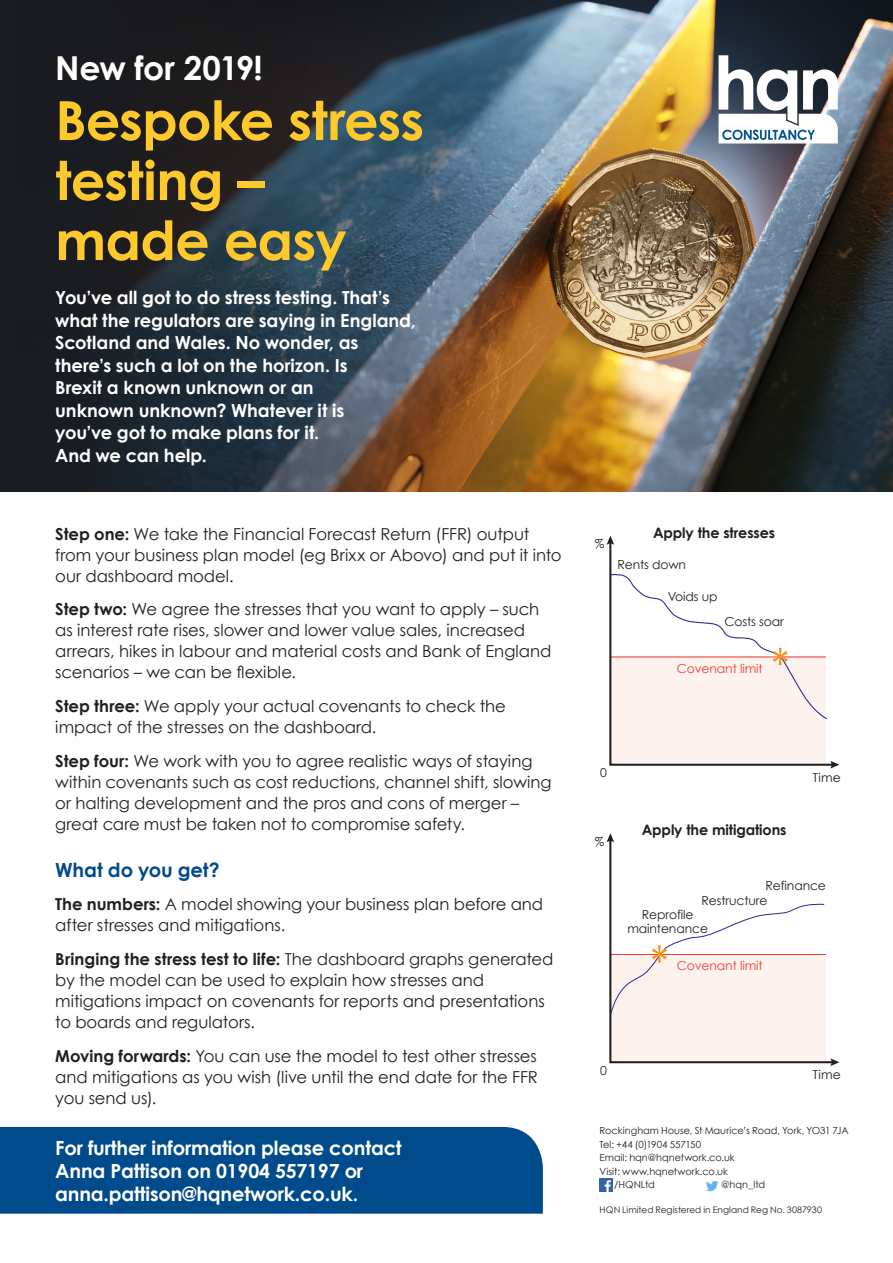
<style>
.page{position:relative;width:893px;height:1263px;background:#fff}
.page>*{position:absolute;margin:0;border:0;box-sizing:border-box;transform-origin:0 0}
.Event_title_front{font:700 54px/60px "Century Gothic";letter-spacing:-.015em;color:#ffc92c}
.Event_title_front-2{font:700 33px "Century Gothic";letter-spacing:-.015em;color:#fff}
.t1{font:700 19.5px/23.4px "Century Gothic";letter-spacing:-.01em;color:#fff}
.t2{font:700 19.5px "Century Gothic";letter-spacing:-.01em;color:#004b8b}
.Intro_para{font:700 18px/22.5px "Century Gothic";letter-spacing:-.005em;color:#fff}
.Body_text{font:16.5px/21px "Century Gothic";letter-spacing:-.005em;color:#231f20}
.t3{font:700 14.4px "Century Gothic";letter-spacing:-.01em;color:#231f20}
.t4{font:12.3px/14.4px "Century Gothic";letter-spacing:-.01em;color:#231f20;text-align:center}
.t5{font:12.3px "Century Gothic";letter-spacing:-.01em;color:#ee3e35}
.Address_details{font:9.75px "Century Gothic";color:#231f20}
.Small_print{font:9px "Century Gothic";letter-spacing:.005em;color:#231f20}
.s1{font-weight:700}
</style>
<div class="page">
<div style="left:0;top:0;width:893px;height:491px;background:#191c21"></div>
<img style="left:102px;top:0;width:791px;height:491px">
<div style="left:0;top:1127px;width:543px;height:87px;background:#004b8b"></div>
<svg style="left:600px;top:1178px;width:12px;height:13px"></svg>
<svg style="left:706px;top:1180px;width:12px;height:12px"></svg>
<svg style="left:719px;top:55px;width:119px;height:88px;background:#a0a7b0"></svg>
<svg style="left:609px;top:842px;width:221px;height:222px"></svg>
<svg style="left:830px;top:1058px;width:9px;height:8px"></svg>
<svg style="left:607px;top:833px;width:7px;height:9px"></svg>
<svg style="left:610px;top:903px;width:215px;height:112px"></svg>
<svg style="left:609px;top:545px;width:221px;height:221px"></svg>
<svg style="left:830px;top:761px;width:9px;height:7px"></svg>
<svg style="left:607px;top:536px;width:7px;height:9px"></svg>
<svg style="left:609px;top:573px;width:219px;height:147px"></svg>
<p class="Event_title_front-2" style="left:55px;top:47px;width:209px">New for 2019!</p>
<p class="Event_title_front" style="left:55px;top:89px;width:370px">Bespoke stress testing – made easy</p>
<p class="Intro_para" style="left:55px;top:286px;width:362px">You’ve all got to do stress testing. That’s what the regulators are saying in England,<br>Scotland and Wales. No wonder, as there’s such a lot on the horizon. Is<br>Brexit a known unknown or an<br>unknown unknown? Whatever it is<br>you’ve got to make plans for it.<br>And we can help.</p>
<p class="Body_text" style="left:55px;top:523px;width:508px"><span class="s1">Step one:</span> We take the Financial Forecast Return (FFR) output from your business plan model (eg Brixx or Abovo) and put it into our dashboard model.</p>
<p class="Body_text" style="left:55px;top:599px;width:498px"><span class="s1">Step two:</span> We agree the stresses that you want to apply – such as interest rate rises, slower and lower value sales, increased arrears, hikes in labour and material costs and Bank of England scenarios – we can be flexible.</p>
<p class="Body_text" style="left:55px;top:695px;width:452px"><span class="s1">Step three:</span> We apply your actual covenants to check the impact of the stresses on the dashboard.</p>
<p class="Body_text" style="left:55px;top:750px;width:498px"><span class="s1">Step four:</span> We work with you to agree realistic ways of staying within covenants such as cost reductions, channel shift, slowing or halting development and the pros and cons of merger – great care must be taken not to compromise safety.</p>
<p class="t2" style="left:55px;top:857px;width:166px">What do you get?</p>
<p class="Body_text" style="left:55px;top:893px;width:489px"><span class="s1">The numbers:</span> A model showing your business plan before and after stresses and mitigations.</p>
<p class="Body_text" style="left:55px;top:948px;width:500px"><span class="s1">Bringing the stress test to life:</span> The dashboard graphs generated by the model can be used to explain how stresses and mitigations impact on covenants for reports and presentations to boards and regulators.</p>
<p class="Body_text" style="left:55px;top:1045px;width:484px;text-align:justify"><span class="s1">Moving forwards:</span> You can use the model to test other stresses and mitigations as you wish (live until the end date for the FFR you send us).</p>
<p class="t1" style="left:55px;top:1135px;width:348px">For further information please contact<br>Anna Pattison on 01904 557197 or anna.pattison@hqnetwork.co.uk.</p>
<p class="t4" style="left:595px;top:536px;width:11px">%</p>
<p class="t3" style="left:653px;top:524px;width:124px">Apply the stresses</p>
<p class="t4" style="left:617px;top:557px;width:70px">Rents down</p>
<p class="t4" style="left:668px;top:589px;width:51px">Voids up</p>
<p class="t4" style="left:724px;top:614px;width:61px">Costs soar</p>
<p class="t5" style="left:677px;top:661px;width:87px">Covenant limit</p>
<p class="t4" style="left:600px;top:765px;width:8px">0</p>
<p class="t4" style="left:813px;top:770px;width:29px">Time</p>
<p class="t4" style="left:595px;top:834px;width:11px">%</p>
<p class="t3" style="left:642px;top:821px;width:146px">Apply the mitigations</p>
<p class="t4" style="left:765px;top:879px;width:62px">Refinance</p>
<p class="t4" style="left:702px;top:893px;width:67px">Restructure</p>
<p class="t4" style="left:627px;top:907px;width:82px">Reprofile maintenance</p>
<p class="t5" style="left:677px;top:958px;width:87px">Covenant limit</p>
<p class="t4" style="left:600px;top:1063px;width:8px">0</p>
<p class="t4" style="left:813px;top:1067px;width:29px">Time</p>
<p class="Address_details" style="left:600px;top:1125px;width:251px">Rockingham House, St Maurice’s Road, York, YO31 7JA</p>
<p class="Address_details" style="left:600px;top:1138px;width:103px">Tel: +44 (0)1904 557150</p>
<p class="Address_details" style="left:600px;top:1152px;width:137px">Email: hqn@hqnetwork.co.uk</p>
<p class="Address_details" style="left:600px;top:1165px;width:130px">Visit: www.hqnetwork.co.uk</p>
<p class="Address_details" style="left:614px;top:1179px;width:42px">/HQNLtd</p>
<p class="Address_details" style="left:721px;top:1179px;width:45px">@hqn_ltd</p>
<p class="Small_print" style="left:600px;top:1205px;width:224px">HQN Limited Registered in England Reg No. 3087930</p>
</div>
